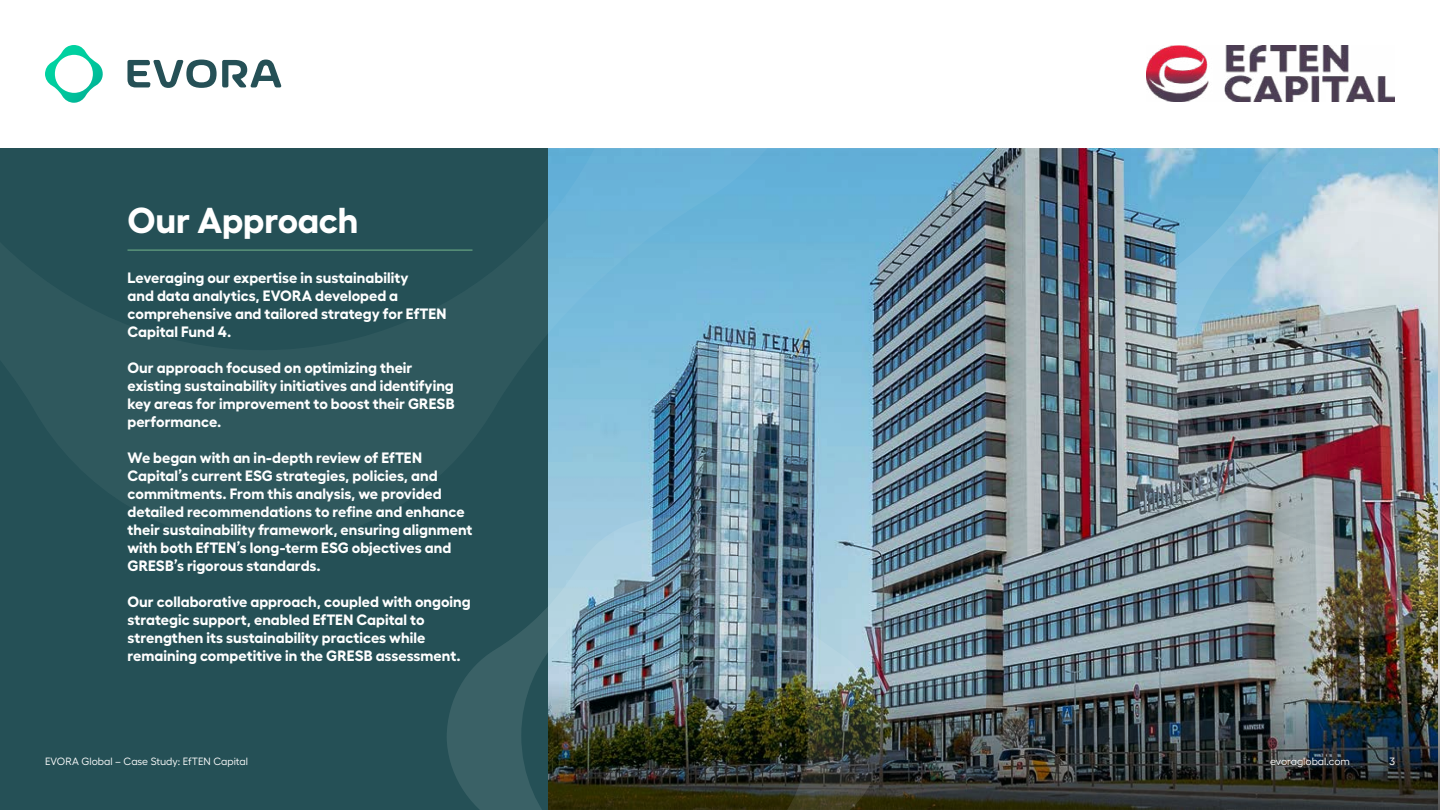
<style>
.page{position:relative;width:1440px;height:810px;background:#fff}
.page>*{position:absolute;margin:0;border:0;box-sizing:border-box;transform-origin:0 0}
.t1{font:700 36px "Hellix";letter-spacing:-.005em;color:#fff}
.t2{font:700 15px/18px "Hellix";color:#fff}
.t3{font:10.5px "Hellix";color:#fff}
</style>
<div class="page">
<img style="left:837px;top:148px;width:603px;height:662px">
<div style="left:0;top:148px;width:548px;height:662px;background:#255056"></div>
<img style="left:1099px;top:148px;width:341px;height:490px">
<img style="left:447px;top:512px;width:442px;height:298px">
<svg style="left:127px;top:148px;width:710px;height:396px"></svg>
<svg style="left:127px;top:60px;width:155px;height:28px"></svg>
<svg style="left:45px;top:45px;width:58px;height:58px"></svg>
<hr style="left:128px;top:250px;width:344px;height:1px;background:#74b48b">
<img style="left:1146px;top:45px;width:248px;height:56px">
<h1 class="t1" style="left:128px;top:191px;width:233px">Our Approach</h1>
<p class="t2" style="left:128px;top:267px;width:321px">Leveraging our expertise in sustainability<br>and data analytics, EVORA developed a comprehensive and tailored strategy for EfTEN Capital Fund 4.</p>
<p class="t2" style="left:128px;top:357px;width:329px">Our approach focused on optimizing their existing sustainability initiatives and identifying key areas for improvement to boost their GRESB performance.</p>
<p class="t2" style="left:128px;top:447px;width:347px">We began with an in-depth review of EfTEN Capital’s current ESG strategies, policies, and commitments. From this analysis, we provided detailed recommendations to refine and enhance their sustainability framework, ensuring alignment with both EfTEN’s long-term ESG objectives and GRESB’s rigorous standards.</p>
<p class="t2" style="left:128px;top:591px;width:345px">Our collaborative approach, coupled with ongoing strategic support, enabled EfTEN Capital to strengthen its sustainability practices while remaining competitive in the GRESB assessment.</p>
<p class="t3" style="left:45px;top:753px;width:204px">EVORA Global – Case Study: EfTEN Capital</p>
<p class="t3" style="left:1270px;top:753px;width:81px">evoraglobal.com</p>
<p class="t3" style="left:1389px;top:753px;width:7px">3</p>
</div>
